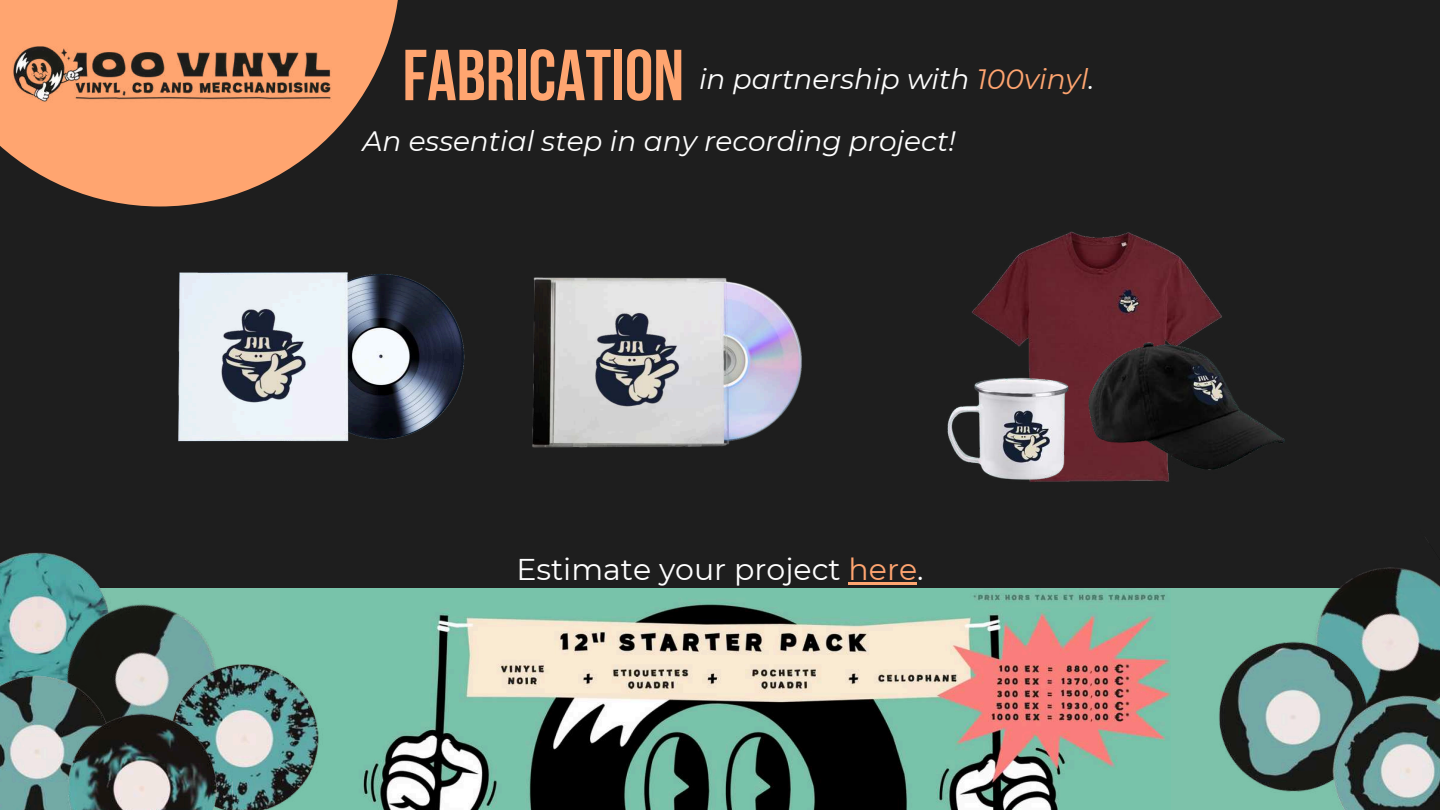
<style>
.page{position:relative;width:1440px;height:810px;background:#1e1e1e}
.page>*{position:absolute;margin:0;border:0;box-sizing:border-box;transform-origin:0 0}
.t1{font:700 72px "Bebas Neue";color:#ffa570}
.t2{font:30px "Montserrat";color:#fff}
.t3{font:italic 28px "Montserrat";color:#fff}
.s1{color:#ffa570}
</style>
<div class="page">
<svg style="left:0;top:0;width:398px;height:206px;fill:#ffa570"></svg>
<img style="left:12px;top:41px;width:319px;height:63px">
<img style="left:280px;top:588px;width:891px;height:222px">
<img style="left:972px;top:231px;width:244px;height:116px">
<img style="left:947px;top:347px;width:128px;height:135px">
<img style="left:1075px;top:307px;width:210px;height:175px">
<img style="left:178px;top:272px;width:287px;height:170px">
<img style="left:181px;top:302px;width:163px;height:109px">
<img style="left:532px;top:277px;width:270px;height:171px">
<img style="left:554px;top:307px;width:164px;height:109px">
<div style="left:0;top:588px;width:280px;height:222px;background:#7dc2aa"></div>
<div style="left:1171px;top:588px;width:269px;height:222px;background:#7dc2aa"></div>
<hr style="left:849px;top:582px;width:68px;height:3px;background:#ffa570">
<img style="left:0;top:552px;width:77px;height:116px">
<img style="left:12px;top:564px;width:244px;height:146px">
<img style="left:1316px;top:567px;width:124px;height:121px">
<img style="left:1219px;top:634px;width:152px;height:158px">
<img style="left:162px;top:665px;width:169px;height:145px">
<img style="left:1330px;top:688px;width:110px;height:122px">
<img style="left:0;top:668px;width:126px;height:142px">
<img style="left:57px;top:710px;width:175px;height:100px">
<h1 class="t1" style="left:403px;top:36px;width:283px">FABRICATION</h1>
<p class="t3" style="left:362px;top:122px;width:595px">An essential step in any recording project!</p>
<p class="t3" style="left:699px;top:60px;width:397px">in partnership with <span class="s1">100vinyl</span>.</p>
<p class="t2" style="left:516px;top:549px;width:409px">Estimate your project <span class="s1">here</span>.</p>
</div>
